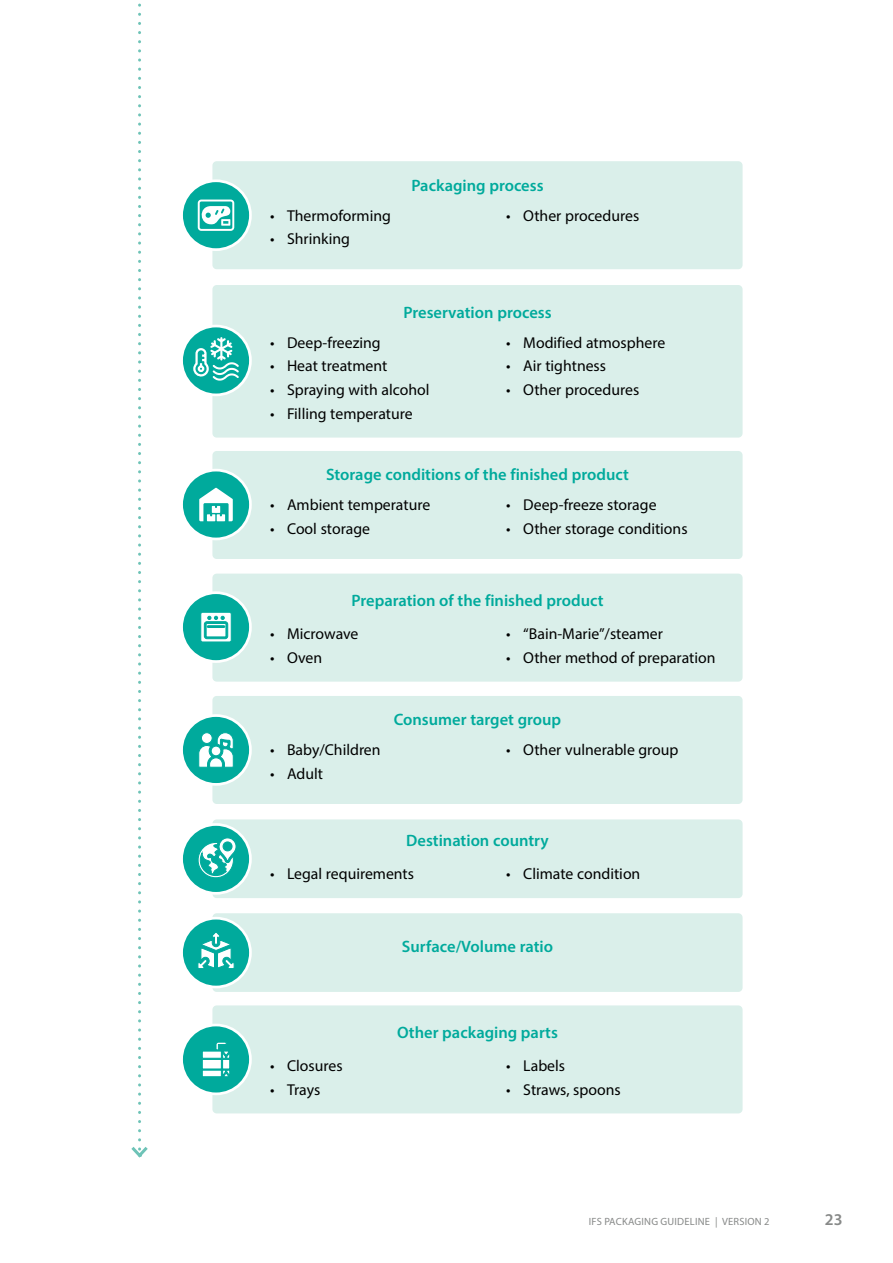
<style>
.page{position:relative;width:893px;height:1263px;background:#fff}
.page>*{position:absolute;margin:0;border:0;box-sizing:border-box;transform-origin:0 0}
.t1{font:600 16.5px "Myriad Pro";color:#00aa9c}
.t2{font:600 16.5px "Myriad Pro";color:#878988}
.t3{font:15.75px "Myriad Pro";color:#000}
.t4{font:10.5px "Myriad Pro";letter-spacing:.02em;color:#878988}
</style>
<div class="page">
<svg style="left:131px;top:3px;width:17px;height:1155px"></svg>
<div style="left:212px;top:161px;width:530px;height:108px;background:#daefea;border-radius:4px"></div>
<div style="left:182px;top:181px;width:68px;height:69px;background:#00aa9c;border-radius:50%"></div>
<div style="left:180px;top:179px;width:72px;height:72px;border:3px solid #fff;border-radius:50%"></div>
<svg style="left:198px;top:200px;width:36px;height:31px"></svg>
<div style="left:212px;top:285px;width:530px;height:153px;background:#daefea;border-radius:4px"></div>
<div style="left:182px;top:326px;width:68px;height:69px;background:#00aa9c;border-radius:50%"></div>
<div style="left:180px;top:325px;width:72px;height:71px;border:3px solid #fff;border-radius:50%"></div>
<svg style="left:192px;top:337px;width:47px;height:44px"></svg>
<div style="left:212px;top:451px;width:530px;height:108px;background:#daefea;border-radius:4px"></div>
<div style="left:182px;top:470px;width:68px;height:69px;background:#00aa9c;border-radius:50%"></div>
<div style="left:180px;top:469px;width:72px;height:71px;border:3px solid #fff;border-radius:50%"></div>
<svg style="left:199px;top:488px;width:34px;height:33px"></svg>
<div style="left:212px;top:574px;width:530px;height:108px;background:#daefea;border-radius:4px"></div>
<div style="left:182px;top:593px;width:68px;height:68px;background:#00aa9c;border-radius:50%"></div>
<div style="left:180px;top:591px;width:72px;height:72px;border:3px solid #fff;border-radius:50%"></div>
<svg style="left:200px;top:612px;width:32px;height:30px"></svg>
<div style="left:212px;top:696px;width:530px;height:108px;background:#daefea;border-radius:4px"></div>
<div style="left:182px;top:715px;width:68px;height:69px;background:#00aa9c;border-radius:50%"></div>
<div style="left:180px;top:714px;width:72px;height:72px;border:3px solid #fff;border-radius:50%"></div>
<svg style="left:198px;top:732px;width:36px;height:35px"></svg>
<div style="left:212px;top:819px;width:530px;height:79px;background:#daefea;border-radius:4px"></div>
<div style="left:182px;top:824px;width:68px;height:69px;background:#00aa9c;border-radius:50%"></div>
<div style="left:180px;top:823px;width:72px;height:72px;border:3px solid #fff;border-radius:50%"></div>
<svg style="left:198px;top:838px;width:38px;height:40px"></svg>
<div style="left:212px;top:913px;width:530px;height:79px;background:#daefea;border-radius:4px"></div>
<div style="left:182px;top:918px;width:68px;height:69px;background:#00aa9c;border-radius:50%"></div>
<div style="left:180px;top:917px;width:72px;height:71px;border:3px solid #fff;border-radius:50%"></div>
<svg style="left:198px;top:933px;width:36px;height:36px"></svg>
<div style="left:212px;top:1005px;width:530px;height:108px;background:#daefea;border-radius:4px"></div>
<div style="left:182px;top:1025px;width:68px;height:69px;background:#00aa9c;border-radius:50%"></div>
<div style="left:180px;top:1024px;width:72px;height:71px;border:3px solid #fff;border-radius:50%"></div>
<div style="left:222px;top:1059px;width:8px;height:10px;background:#fff;border:1px solid #00aa9c"></div>
<svg style="left:223px;top:1070px;width:7px;height:7px"></svg>
<div style="left:202px;top:1070px;width:20px;height:7px;background:#fff;border:1px solid #00aa9c"></div>
<div style="left:202px;top:1051px;width:20px;height:7px;background:#fff"></div>
<svg style="left:216px;top:1042px;width:14px;height:16px"></svg>
<div style="left:202px;top:1059px;width:20px;height:10px;background:#fff;border:1px solid #00aa9c"></div>
<p class="t3" style="left:270px;top:206px;width:122px">• Thermoforming</p>
<p class="t3" style="left:270px;top:229px;width:82px">• Shrinking</p>
<p class="t1" style="left:411px;top:175px;width:134px">Packaging process</p>
<p class="t3" style="left:506px;top:206px;width:134px">• Other procedures</p>
<p class="t1" style="left:403px;top:302px;width:150px">Preservation process</p>
<p class="t3" style="left:270px;top:333px;width:112px">• Deep-freezing</p>
<p class="t3" style="left:270px;top:356px;width:119px">• Heat treatment</p>
<p class="t3" style="left:270px;top:380px;width:161px">• Spraying with alcohol</p>
<p class="t3" style="left:270px;top:404px;width:144px">• Filling temperature</p>
<p class="t3" style="left:506px;top:333px;width:160px">• Modified atmosphere</p>
<p class="t3" style="left:506px;top:356px;width:101px">• Air tightness</p>
<p class="t3" style="left:506px;top:380px;width:134px">• Other procedures</p>
<p class="t1" style="left:326px;top:464px;width:304px">Storage conditions of the finished product</p>
<p class="t3" style="left:270px;top:495px;width:162px">• Ambient temperature</p>
<p class="t3" style="left:270px;top:519px;width:102px">• Cool storage</p>
<p class="t3" style="left:506px;top:495px;width:152px">• Deep-freeze storage</p>
<p class="t3" style="left:506px;top:519px;width:183px">• Other storage conditions</p>
<p class="t1" style="left:351px;top:590px;width:254px">Preparation of the finished product</p>
<p class="t3" style="left:270px;top:624px;width:90px">• Microwave</p>
<p class="t3" style="left:270px;top:648px;width:54px">• Oven</p>
<p class="t3" style="left:506px;top:624px;width:158px">• “Bain-Marie”/steamer</p>
<p class="t3" style="left:506px;top:648px;width:211px">• Other method of preparation</p>
<p class="t3" style="left:270px;top:740px;width:112px">• Baby/Children</p>
<p class="t3" style="left:270px;top:764px;width:54px">• Adult</p>
<p class="t1" style="left:394px;top:709px;width:169px">Consumer target group</p>
<p class="t3" style="left:506px;top:740px;width:174px">• Other vulnerable group</p>
<p class="t1" style="left:406px;top:830px;width:144px">Destination country</p>
<p class="t3" style="left:270px;top:864px;width:146px">• Legal requirements</p>
<p class="t3" style="left:506px;top:864px;width:136px">• Climate condition</p>
<p class="t1" style="left:402px;top:935px;width:153px">Surface/Volume ratio</p>
<p class="t3" style="left:270px;top:1056px;width:74px">• Closures</p>
<p class="t3" style="left:270px;top:1080px;width:52px">• Trays</p>
<p class="t1" style="left:397px;top:1022px;width:162px">Other packaging parts</p>
<p class="t3" style="left:506px;top:1056px;width:60px">• Labels</p>
<p class="t3" style="left:506px;top:1080px;width:116px">• Straws, spoons</p>
<p class="t4" style="left:589px;top:1215px;width:182px">IFS PACKAGING GUIDELINE | VERSION 2</p>
<p class="t2" style="left:825px;top:1209px;width:19px">23</p>
</div>
